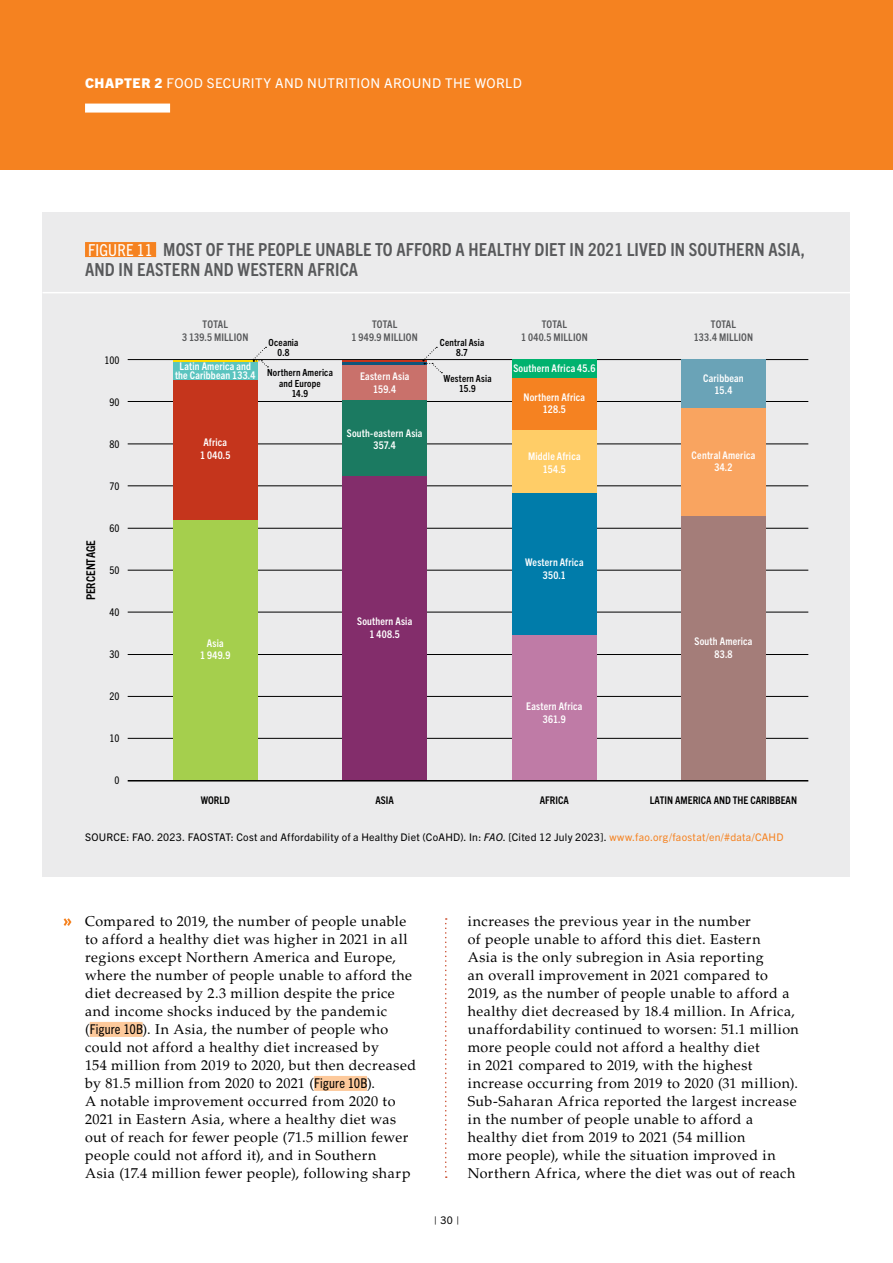
<style>
.page{position:relative;width:893px;height:1263px;background:#fff}
.page>*{position:absolute;margin:0;border:0;box-sizing:border-box;transform-origin:0 0}
.t1{font:700 condensed 18px/19.5px "Trade Gothic Next LT Pro";letter-spacing:.01em;color:#58595b}
.t2{font:14.25px/18px "Palatino LT Std";letter-spacing:.03em;color:#000}
.t3{font:13.5px "Trade Gothic Next LT Pro";letter-spacing:.03em;color:#fff}
.t4{font:700 condensed 12px "Trade Gothic Next LT Pro";color:#000}
.t5{font:700 condensed 10.5px/12.6px "Trade Gothic Next LT Pro";letter-spacing:.02em;color:#fff;text-align:center}
.t6{font:10.5px "Trade Gothic Next LT Pro";letter-spacing:.025em;color:#000}
.t7{font:700 condensed 10.5px/12.6px "Trade Gothic Next LT Pro";letter-spacing:.015em;color:#58595b;text-align:center}
.t8{font:700 condensed 10.5px "Trade Gothic Next LT Pro";color:#000}
.t9{font:condensed 10.5px "Trade Gothic Next LT Pro";color:#000}
.t10{font:700 condensed 9.75px/10.5px "Trade Gothic Next LT Pro";letter-spacing:.02em;color:#000;text-align:center}
.s1{font-weight:800}
.s2{font-weight:400;font-size:16.5px;color:#fff}
.s3{font-style:italic}
.s4{color:#f58220}
.s5{font-family:"Trade Gothic Next LT Pro";font-stretch:condensed;font-size:13.5px}
</style>
<div class="page">
<div style="left:0;top:0;width:893px;height:170px;background:#f58220"></div>
<div style="left:85px;top:104px;width:85px;height:9px;background:#fff"></div>
<svg style="left:445px;top:918px;width:2px;height:260px"></svg>
<div style="left:90px;top:1022px;width:53px;height:15px;background:#fdc99b"></div>
<div style="left:314px;top:1076px;width:53px;height:15px;background:#fdc99b"></div>
<svg style="left:64px;top:918px;width:7px;height:8px"></svg>
<div style="left:43px;top:213px;width:807px;height:664px;background:#ebebec"></div>
<hr style="left:43px;top:292px;width:807px;height:1px;background:#fff">
<div style="left:85px;top:242px;width:71px;height:15px;background:#f58220"></div>
<hr style="left:128px;top:738px;width:680px;height:1px;background:#000">
<hr style="left:128px;top:696px;width:680px;height:1px;background:#000">
<hr style="left:128px;top:654px;width:680px;height:1px;background:#000">
<hr style="left:128px;top:612px;width:680px;height:1px;background:#000">
<hr style="left:128px;top:570px;width:680px;height:1px;background:#000">
<hr style="left:128px;top:528px;width:680px;height:1px;background:#000">
<hr style="left:128px;top:486px;width:680px;height:1px;background:#000">
<hr style="left:128px;top:444px;width:680px;height:1px;background:#000">
<hr style="left:128px;top:401px;width:680px;height:1px;background:#000">
<hr style="left:128px;top:359px;width:680px;height:1px;background:#000">
<div style="left:173px;top:519px;width:85px;height:262px;background:#a5cf4d"></div>
<div style="left:173px;top:380px;width:85px;height:139px;background:#c5351c"></div>
<div style="left:173px;top:362px;width:85px;height:18px;background:#5bc4bf"></div>
<hr style="left:173px;top:360px;width:85px;height:2px;background:#fd0">
<div style="left:342px;top:476px;width:85px;height:305px;background:#832d6b"></div>
<div style="left:342px;top:399px;width:85px;height:77px;background:#1b7a61"></div>
<div style="left:342px;top:365px;width:85px;height:34px;background:#c9716b"></div>
<hr style="left:342px;top:362px;width:85px;height:3px;background:#0f557b">
<hr style="left:342px;top:360px;width:85px;height:2px;background:#c5351c">
<div style="left:512px;top:634px;width:85px;height:147px;background:#bf7ba6"></div>
<div style="left:512px;top:493px;width:85px;height:141px;background:#007caa"></div>
<div style="left:512px;top:430px;width:85px;height:63px;background:#ffcd67"></div>
<div style="left:512px;top:378px;width:85px;height:52px;background:#f58221"></div>
<div style="left:512px;top:360px;width:85px;height:18px;background:#00b26e"></div>
<div style="left:681px;top:516px;width:85px;height:265px;background:#a47d79"></div>
<div style="left:681px;top:408px;width:85px;height:108px;background:#f9a460"></div>
<div style="left:681px;top:360px;width:85px;height:48px;background:#6aa3b7"></div>
<hr style="left:128px;top:780px;width:680px;height:1px;background:#000">
<svg style="left:253px;top:347px;width:15px;height:20px"></svg>
<svg style="left:422px;top:347px;width:20px;height:26px"></svg>
<p class="t3" style="left:85px;top:74px;width:438px"><span class="s1">CHAPTER 2</span> FOOD SECURITY AND NUTRITION AROUND THE WORLD</p>
<p class="t1" style="left:85px;top:239px;width:721px"><span class="s2">FIGURE 11</span> MOST OF THE PEOPLE UNABLE TO AFFORD A HEALTHY DIET IN 2021 LIVED IN SOUTHERN ASIA,<br>AND IN EASTERN AND WESTERN AFRICA</p>
<p class="t9" style="left:104px;top:353px;width:17px">100</p>
<p class="t9" style="left:109px;top:395px;width:12px">90</p>
<p class="t9" style="left:109px;top:437px;width:12px">80</p>
<p class="t4" style="left:82px;top:600px;width:62px;rotate:-90deg">PERCENTAGE</p>
<p class="t9" style="left:109px;top:479px;width:12px">70</p>
<p class="t9" style="left:109px;top:521px;width:12px">60</p>
<p class="t9" style="left:109px;top:563px;width:12px">50</p>
<p class="t9" style="left:109px;top:605px;width:12px">40</p>
<p class="t9" style="left:109px;top:647px;width:12px">30</p>
<p class="t9" style="left:109px;top:689px;width:12px">20</p>
<p class="t9" style="left:109px;top:731px;width:12px">10</p>
<p class="t9" style="left:114px;top:773px;width:7px">0</p>
<p class="t7" style="left:182px;top:317px;width:68px">TOTAL<br>3 139.5 MILLION</p>
<p class="t7" style="left:351px;top:317px;width:68px">TOTAL<br>1 949.9 MILLION</p>
<p class="t7" style="left:521px;top:317px;width:68px">TOTAL<br>1 040.5 MILLION</p>
<p class="t7" style="left:694px;top:317px;width:61px">TOTAL<br>133.4 MILLION</p>
<p class="t10" style="left:269px;top:336px;width:31px">Oceania<br>0.8</p>
<p class="t10" style="left:440px;top:336px;width:46px">Central Asia<br>8.7</p>
<p class="t5" style="left:175px;top:360px;width:82px;line-height:9.8px">Latin America and the Caribbean 133.4</p>
<p class="t10" style="left:267px;top:367px;width:67px">Northern America and Europe<br>14.9</p>
<p class="t5" style="left:200px;top:435px;width:32px">Africa<br>1 040.5</p>
<p class="t5" style="left:360px;top:370px;width:51px">Eastern Asia<br>159.4</p>
<p class="t10" style="left:444px;top:372px;width:49px">Western Asia<br>15.9</p>
<p class="t5" style="left:347px;top:426px;width:77px">South-eastern Asia<br>357.4</p>
<p class="t5" style="left:513px;top:361px;width:84px">Southern Africa 45.6</p>
<p class="t5" style="left:524px;top:390px;width:63px">Northern Africa<br>128.5</p>
<p class="t5" style="left:528px;top:450px;width:54px">Middle Africa<br>154.5</p>
<p class="t5" style="left:200px;top:636px;width:32px">Asia<br>1 949.9</p>
<p class="t5" style="left:357px;top:615px;width:57px">Southern Asia<br>1 408.5</p>
<p class="t5" style="left:525px;top:555px;width:60px">Western Africa<br>350.1</p>
<p class="t5" style="left:526px;top:700px;width:58px">Eastern Africa<br>361.9</p>
<p class="t5" style="left:703px;top:371px;width:42px">Caribbean<br>15.4</p>
<p class="t5" style="left:692px;top:448px;width:65px">Central America<br>34.2</p>
<p class="t5" style="left:695px;top:634px;width:59px">South America<br>83.8</p>
<p class="t8" style="left:201px;top:793px;width:31px">WORLD</p>
<p class="t8" style="left:375px;top:793px;width:20px">ASIA</p>
<p class="t8" style="left:540px;top:793px;width:31px">AFRICA</p>
<p class="t8" style="left:650px;top:793px;width:149px">LATIN AMERICA AND THE CARIBBEAN</p>
<p class="t6" style="left:85px;top:830px;width:700px">SOURCE: FAO. 2023. FAOSTAT: Cost and Affordability of a Healthy Diet (CoAHD). In: <span class="s3">FAO</span>. [Cited 12 July 2023]. <span class="s4">www.fao.org/faostat/en/#data/CAHD</span></p>
<p class="t2" style="left:85px;top:912px;width:333px">Compared to 2019, the number of people unable to afford a healthy diet was higher in 2021 in all regions except Northern America and Europe, where the number of people unable to afford the diet decreased by 2.3 million despite the price and income shocks induced by the pandemic (<span class="s5">Figure 10B</span>). In Asia, the number of people who could not afford a healthy diet increased by<br>154 million from 2019 to 2020, but then decreased by 81.5 million from 2020 to 2021 (<span class="s5">Figure 10B</span>).<br>A notable improvement occurred from 2020 to 2021 in Eastern Asia, where a healthy diet was out of reach for fewer people (71.5 million fewer people could not afford it), and in Southern<br>Asia (17.4 million fewer people), following sharp</p>
<p class="t2" style="left:468px;top:912px;width:333px">increases the previous year in the number<br>of people unable to afford this diet. Eastern<br>Asia is the only subregion in Asia reporting<br>an overall improvement in 2021 compared to 2019, as the number of people unable to afford a healthy diet decreased by 18.4 million. In Africa, unaffordability continued to worsen: 51.1 million more people could not afford a healthy diet<br>in 2021 compared to 2019, with the highest increase occurring from 2019 to 2020 (31 million).<br>Sub-Saharan Africa reported the largest increase in the number of people unable to afford a healthy diet from 2019 to 2021 (54 million<br>more people), while the situation improved in Northern Africa, where the diet was out of reach</p>
<p class="t6" style="left:434px;top:1213px;width:27px">| 30 |</p>
</div>
